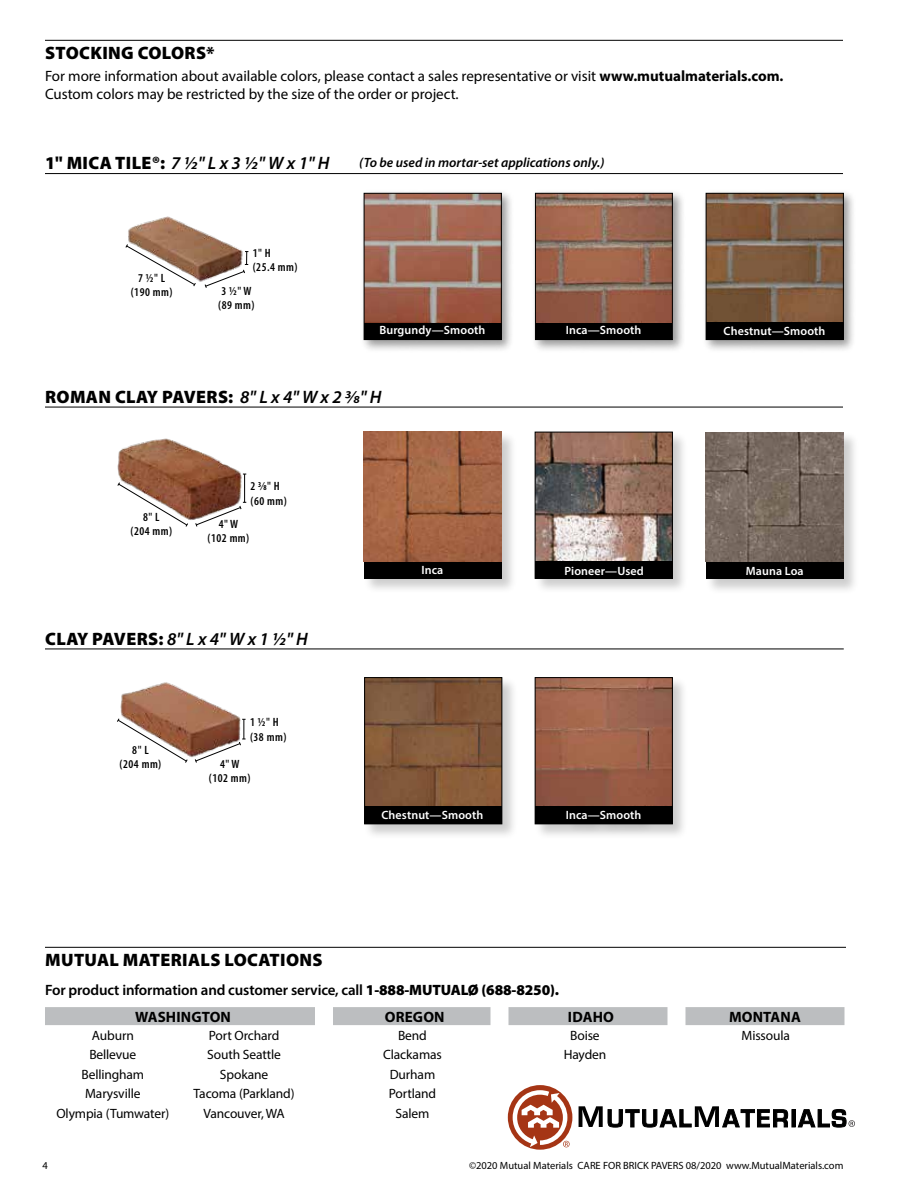
<style>
.page{position:relative;width:918px;height:1188px;background:#fff}
.page>*{position:absolute;margin:0;border:0;box-sizing:border-box;transform-origin:0 0}
.t1{font:900 18px "Myriad Pro";letter-spacing:.02em;color:#000}
.t2{font:italic 600 18px "Myriad Pro";color:#000}
.t3{font:15px/18px "Myriad Pro";color:#000}
.t4{font:600 15px/26.8px "Myriad Pro";letter-spacing:-.01em;color:#000}
.t5{font:700 15px "Myriad Pro";letter-spacing:.01em;color:#000}
.t6{font:13.5px "Myriad Pro";letter-spacing:-.01em;color:#000}
.t7{font:italic 600 13.5px "Myriad Pro";color:#000}
.t8{font:600 condensed 12px/14.4px "Myriad Pro";letter-spacing:.04em;color:#000;text-align:center}
.t9{font:600 12px "Myriad Pro";letter-spacing:.01em;color:#fff}
.t10{font:10.5px "Myriad Pro";color:#000}
.s1{font-weight:700}
.s2{font-weight:900;font-style:normal}
.s3{font-weight:600;font-style:italic}
.s4{font-weight:700;font-size:7.5px}
.s5{font-weight:900}
</style>
<div class="page">
<hr style="left:45px;top:40px;width:798px;height:1px;background:#000">
<img style="left:120px;top:682px;width:120px;height:76px">
<svg style="left:194px;top:719px;width:52px;height:44px"></svg>
<svg style="left:117px;top:718px;width:71px;height:45px"></svg>
<div style="left:534px;top:676px;width:154px;height:164px;background:#000;opacity:.2"></div>
<div style="left:535px;top:678px;width:137px;height:146px;background:#000"></div>
<img style="left:537px;top:679px;width:134px;height:127px">
<div style="left:535px;top:677px;width:138px;height:147px;border:1px solid #000"></div>
<div style="left:566px;top:811px;width:90px;height:24px;background:#000;opacity:.2"></div>
<div style="left:363px;top:676px;width:155px;height:164px;background:#000;opacity:.2"></div>
<div style="left:365px;top:678px;width:137px;height:146px;background:#000"></div>
<img style="left:366px;top:679px;width:134px;height:127px">
<div style="left:364px;top:677px;width:138px;height:147px;border:1px solid #000"></div>
<hr style="left:45px;top:649px;width:799px;height:1px;background:#000">
<div style="left:360px;top:189px;width:154px;height:164px;background:#000;opacity:.4"></div>
<div style="left:364px;top:193px;width:137px;height:147px;background:#000"></div>
<img style="left:366px;top:195px;width:134px;height:127px">
<div style="left:364px;top:193px;width:138px;height:147px;border:1px solid #000"></div>
<img style="left:128px;top:217px;width:114px;height:65px">
<svg style="left:204px;top:251px;width:44px;height:37px"></svg>
<svg style="left:125px;top:244px;width:71px;height:43px"></svg>
<hr style="left:45px;top:173px;width:798px;height:1px;background:#000">
<div style="left:531px;top:189px;width:155px;height:164px;background:#000;opacity:.4"></div>
<div style="left:535px;top:193px;width:137px;height:147px;background:#000"></div>
<img style="left:537px;top:195px;width:134px;height:128px">
<div style="left:535px;top:193px;width:138px;height:147px;border:1px solid #000"></div>
<div style="left:702px;top:189px;width:154px;height:164px;background:#000;opacity:.4"></div>
<div style="left:706px;top:193px;width:137px;height:147px;background:#000"></div>
<img style="left:708px;top:195px;width:134px;height:127px">
<div style="left:706px;top:193px;width:138px;height:147px;border:1px solid #000"></div>
<img style="left:117px;top:438px;width:124px;height:82px">
<svg style="left:195px;top:474px;width:51px;height:53px"></svg>
<svg style="left:117px;top:482px;width:72px;height:45px"></svg>
<hr style="left:45px;top:407px;width:798px;height:1px;background:#000">
<div style="left:534px;top:431px;width:154px;height:164px;background:#000;opacity:.2"></div>
<div style="left:535px;top:432px;width:137px;height:146px;background:#000"></div>
<img style="left:537px;top:434px;width:134px;height:127px">
<div style="left:535px;top:432px;width:138px;height:147px;border:1px solid #000"></div>
<div style="left:363px;top:431px;width:154px;height:164px;background:#000;opacity:.2"></div>
<div style="left:364px;top:432px;width:138px;height:147px;background:#000"></div>
<img style="left:364px;top:432px;width:138px;height:129px">
<div style="left:705px;top:432px;width:154px;height:163px;background:#000;opacity:.2"></div>
<div style="left:706px;top:432px;width:138px;height:147px;background:#000"></div>
<img style="left:706px;top:432px;width:138px;height:129px">
<svg style="left:45px;top:1007px;width:799px;height:18px;background:#c0c2c4"></svg>
<hr style="left:45px;top:947px;width:801px;height:1px;background:#000">
<svg style="left:579px;top:1106px;width:209px;height:21px"></svg>
<div style="left:792px;top:1109px;width:3px;height:18px;border:1px solid #000"></div>
<svg style="left:798px;top:1109px;width:57px;height:18px"></svg>
<div style="left:508px;top:1085px;width:64px;height:65px;background:#a53515;border-radius:50%"></div>
<svg style="left:513px;top:1090px;width:57px;height:57px"></svg>
<h1 class="t1" style="left:45px;top:40px;width:171px">STOCKING COLORS*</h1>
<p class="t3" style="left:45px;top:67px;width:740px">For more information about available colors, please contact a sales representative or visit <span class="s1">www.mutualmaterials.com.<br></span>Custom colors may be restricted by the size of the order or project.</p>
<h1 class="t2" style="left:45px;top:152px;width:286px"><span class="s2">1" MICA TILE®:</span> 7 ½" L x 3 ½" W x 1" H</h1>
<p class="t7" style="left:359px;top:154px;width:247px">(To be used in mortar-set applications only.)</p>
<p class="t8" style="left:131px;top:270px;width:43px">7 ½" L (190 mm)</p>
<p class="t8" style="left:253px;top:246px;width:46px;text-align:left">1" H<br>(25.4 mm)</p>
<p class="t8" style="left:218px;top:283px;width:38px;text-align:left">3 ½" W (89 mm)</p>
<p class="t9" style="left:379px;top:323px;width:108px">Burgundy—Smooth</p>
<p class="t9" style="left:566px;top:323px;width:77px">Inca—Smooth</p>
<p class="t9" style="left:724px;top:323px;width:103px">Chestnut—Smooth</p>
<h1 class="t1" style="left:45px;top:385px;width:338px">ROMAN CLAY PAVERS: <span class="s3">8" L x 4" W x 2 3⁄8" H</span></h1>
<p class="t8" style="left:131px;top:510px;width:43px">8" L<br>(204 mm)</p>
<p class="t8" style="left:251px;top:479px;width:38px;text-align:left">2 <sup>3</sup>⁄<span class="s4">8</span>" H (60 mm)</p>
<p class="t8" style="left:208px;top:516px;width:43px">4" W<br>(102 mm)</p>
<h1 class="t2" style="left:45px;top:627px;width:264px"><span class="s2">CLAY PAVERS:</span> 8" L x 4" W x 1 ½" H</h1>
<p class="t8" style="left:120px;top:743px;width:43px">8" L<br>(204 mm)</p>
<p class="t8" style="left:250px;top:715px;width:38px;text-align:left">1 ½" H (38 mm)</p>
<p class="t8" style="left:209px;top:756px;width:43px">4" W<br>(102 mm)</p>
<p class="t9" style="left:421px;top:563px;width:23px">Inca</p>
<p class="t9" style="left:565px;top:563px;width:81px">Pioneer—Used</p>
<p class="t9" style="left:746px;top:563px;width:59px">Mauna Loa</p>
<p class="t9" style="left:381px;top:807px;width:103px">Chestnut—Smooth</p>
<p class="t9" style="left:566px;top:807px;width:77px">Inca—Smooth</p>
<h1 class="t1" style="left:45px;top:947px;width:279px">MUTUAL MATERIALS LOCATIONS</h1>
<p class="t4" style="left:135px;top:976px;width:426px;text-indent:-90px">For product information and customer service, call <span class="s5">1-888-MUTUALØ (688-8250).<br></span><span class="s1">WASHINGTON</span></p>
<p class="t5" style="left:385px;top:1007px;width:61px">OREGON</p>
<p class="t5" style="left:568px;top:1007px;width:48px">IDAHO</p>
<p class="t5" style="left:729px;top:1007px;width:73px">MONTANA</p>
<p class="t6" style="left:92px;top:1027px;width:43px">Auburn</p>
<p class="t6" style="left:209px;top:1027px;width:72px">Port Orchard</p>
<p class="t6" style="left:398px;top:1027px;width:30px">Bend</p>
<p class="t6" style="left:570px;top:1027px;width:31px">Boise</p>
<p class="t6" style="left:742px;top:1027px;width:50px">Missoula</p>
<p class="t6" style="left:89px;top:1047px;width:49px">Bellevue</p>
<p class="t6" style="left:207px;top:1047px;width:75px">South Seattle</p>
<p class="t6" style="left:383px;top:1047px;width:60px">Clackamas</p>
<p class="t6" style="left:564px;top:1047px;width:44px">Hayden</p>
<p class="t6" style="left:82px;top:1066px;width:64px">Bellingham</p>
<p class="t6" style="left:220px;top:1066px;width:50px">Spokane</p>
<p class="t6" style="left:390px;top:1066px;width:47px">Durham</p>
<p class="t6" style="left:85px;top:1086px;width:57px">Marysville</p>
<p class="t6" style="left:194px;top:1086px;width:103px">Tacoma (Parkland)</p>
<p class="t6" style="left:389px;top:1086px;width:49px">Portland</p>
<p class="t6" style="left:56px;top:1105px;width:114px">Olympia (Tumwater)</p>
<p class="t6" style="left:204px;top:1105px;width:83px">Vancouver, WA</p>
<p class="t6" style="left:396px;top:1105px;width:35px">Salem</p>
<p class="t10" style="left:42px;top:1159px;width:7px">4</p>
<p class="t10" style="left:469px;top:1159px;width:376px">©2020 Mutual Materials CARE FOR BRICK PAVERS 08/2020 www.MutualMaterials.com</p>
</div>
